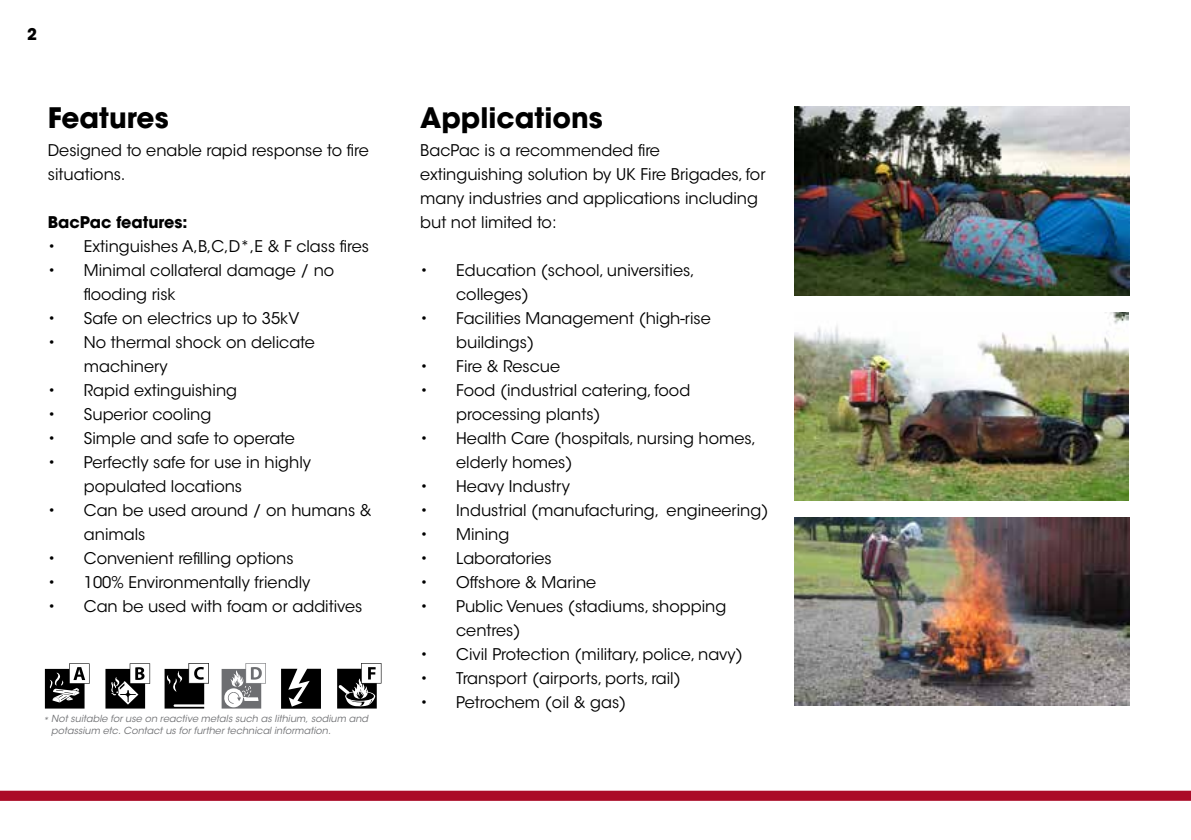
<style>
.page{position:relative;width:1191px;height:840px;background:#fff}
.page>*{position:absolute;margin:0;border:0;box-sizing:border-box;transform-origin:0 0}
.t1{font:700 28px "ITC Avant Garde Std";color:#000}
.t2{font:16px/24px "ITC Avant Garde Std";color:#000}
.t3{font:700 16px "ITC Avant Garde Std";color:#000}
.t4{font:italic 9.6px/11.6px "ITC Avant Garde Std";color:#6d6e71}
</style>
<div class="page">
<svg style="left:0;top:790px;width:1191px;height:10px"></svg>
<svg style="left:281px;top:668px;width:40px;height:40px"></svg>
<svg style="left:45px;top:663px;width:45px;height:45px"></svg>
<svg style="left:105px;top:663px;width:45px;height:45px"></svg>
<svg style="left:165px;top:663px;width:44px;height:45px"></svg>
<svg style="left:337px;top:663px;width:44px;height:45px"></svg>
<svg style="left:221px;top:663px;width:45px;height:45px"></svg>
<img style="left:794px;top:107px;width:335px;height:188px">
<img style="left:794px;top:312px;width:334px;height:188px">
<img style="left:794px;top:517px;width:335px;height:188px">
<p class="t3" style="left:27px;top:24px;width:11px">2</p>
<h1 class="t1" style="left:48px;top:99px;width:122px">Features</h1>
<p class="t2" style="left:48px;top:138px;width:322px">Designed to enable rapid response to fire situations.</p>
<p class="t3" style="left:48px;top:211px;width:141px">BacPac features:</p>
<p class="t2" style="left:48px;top:234px;width:323px">• Extinguishes A,B,C,D*,E &amp; F class fires</p>
<p class="t2" style="left:84px;top:258px;width:252px;text-indent:-36px">• Minimal collateral damage / no flooding risk</p>
<p class="t2" style="left:48px;top:306px;width:253px">• Safe on electrics up to 35kV</p>
<p class="t2" style="left:84px;top:330px;width:232px;text-indent:-36px">• No thermal shock on delicate machinery</p>
<p class="t2" style="left:48px;top:378px;width:191px">• Rapid extinguishing</p>
<p class="t2" style="left:48px;top:402px;width:165px">• Superior cooling</p>
<p class="t2" style="left:48px;top:426px;width:248px">• Simple and safe to operate</p>
<p class="t2" style="left:84px;top:450px;width:229px;text-indent:-36px">• Perfectly safe for use in highly populated locations</p>
<p class="t2" style="left:84px;top:498px;width:289px;text-indent:-36px">• Can be used around / on humans &amp; animals</p>
<p class="t2" style="left:48px;top:546px;width:247px">• Convenient refilling options</p>
<p class="t2" style="left:48px;top:570px;width:264px">• 100% Environmentally friendly</p>
<p class="t2" style="left:48px;top:594px;width:316px">• Can be used with foam or additives</p>
<p class="t4" style="left:51px;top:712px;width:318px;text-indent:-8px">* Not suitable for use on reactive metals such as lithium, sodium and potassium etc. Contact us for further technical information.</p>
<h1 class="t1" style="left:420px;top:99px;width:184px">Applications</h1>
<p class="t2" style="left:420px;top:138px;width:347px">BacPac is a recommended fire extinguishing solution by UK Fire Brigades, for many industries and applications including but not limited to:</p>
<p class="t2" style="left:456px;top:258px;width:240px;text-indent:-36px">• Education (school, universities, colleges)</p>
<p class="t2" style="left:456px;top:306px;width:256px;text-indent:-36px">• Facilities Management (high-rise buildings)</p>
<p class="t2" style="left:420px;top:354px;width:141px">• Fire &amp; Rescue</p>
<p class="t2" style="left:456px;top:378px;width:235px;text-indent:-36px">• Food (industrial catering, food processing plants)</p>
<p class="t2" style="left:456px;top:426px;width:301px;text-indent:-36px">• Health Care (hospitals, nursing homes, elderly homes)</p>
<p class="t2" style="left:420px;top:474px;width:151px">• Heavy Industry</p>
<p class="t2" style="left:420px;top:498px;width:350px">• Industrial (manufacturing, engineering)</p>
<p class="t2" style="left:420px;top:522px;width:91px">• Mining</p>
<p class="t2" style="left:420px;top:546px;width:133px">• Laboratories</p>
<p class="t2" style="left:420px;top:570px;width:178px">• Offshore &amp; Marine</p>
<p class="t2" style="left:456px;top:594px;width:271px;text-indent:-36px">• Public Venues (stadiums, shopping centres)</p>
<p class="t2" style="left:420px;top:642px;width:324px">• Civil Protection (military, police, navy)</p>
<p class="t2" style="left:420px;top:666px;width:262px">• Transport (airports, ports, rail)</p>
<p class="t2" style="left:420px;top:690px;width:208px">• Petrochem (oil &amp; gas)</p>
</div>
